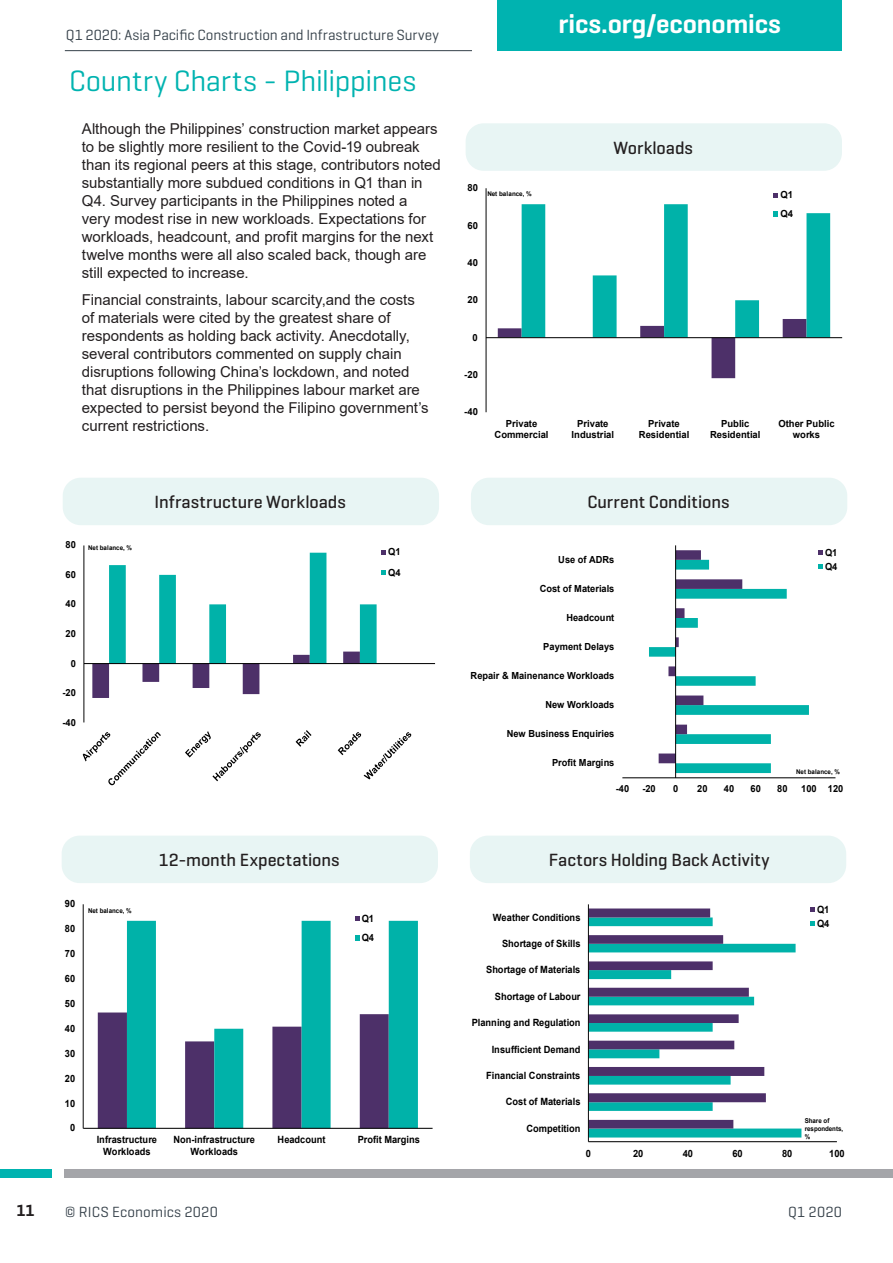
<style>
.page{position:relative;width:893px;height:1263px;background:#fff}
.page>*{position:absolute;margin:0;border:0;box-sizing:border-box;transform-origin:0 0}
.Main_Header{font:30px "Geogrotesque";letter-spacing:-.01em;color:#00b3b0}
.t1{font:600 27px "Geogrotesque";letter-spacing:-.005em;color:#fff}
.Chart_description_te{font:500 18px "Geogrotesque";color:#231f20}
.t2{font:600 16.5px "Geogrotesque";color:#231f20}
.Key_Findings{font:15px/18px "Arial";letter-spacing:-.005em;color:#231f20}
.t3{font:15px "Geogrotesque";letter-spacing:.005em;color:#36414a}
.t4{font:700 10.05px/11.6px "Arial";color:#000;scale:.93 1}
.t5{font:700 9.75px/14.1px "Arial";color:#000;scale:.95 1}
.t6{font:700 9.75px/11.2px "Arial";color:#000;text-align:center}
.t7{font:700 6.6px/7.6px "Arial";letter-spacing:-.005em;color:#000;scale:.93 1}
.t8{font:700 6.45px "Arial";letter-spacing:.005em;color:#000;scale:.95 1}
.t9{font:700 6.45px "Arial";letter-spacing:.005em;color:#000}
</style>
<div class="page">
<div style="left:497px;top:0;width:345px;height:51px;background:#00b3b0"></div>
<hr style="left:65px;top:50px;width:407px;height:1px;background:#36414a">
<div style="left:0;top:1169px;width:51px;height:9px;background:#00b3b0"></div>
<div style="left:64px;top:1169px;width:829px;height:9px;background:#a4a5a9"></div>
<svg style="left:589px;top:943px;width:212px;height:194px"></svg>
<svg style="left:589px;top:908px;width:177px;height:220px"></svg>
<hr style="left:588px;top:1141px;width:249px;height:1px;background:#000">
<hr style="left:588px;top:904px;width:1px;height:238px;background:#000">
<svg style="left:810px;top:907px;width:5px;height:5px"></svg>
<svg style="left:810px;top:921px;width:5px;height:5px"></svg>
<div style="left:470px;top:836px;width:376px;height:47px;background:#e8f5f4;border-radius:18px"></div>
<div style="left:471px;top:478px;width:376px;height:47px;background:#e8f5f4;border-radius:18px"></div>
<svg style="left:649px;top:550px;width:160px;height:223px"></svg>
<hr style="left:622px;top:777px;width:213px;height:1px;background:#000">
<hr style="left:675px;top:545px;width:1px;height:233px;background:#000">
<svg style="left:818px;top:550px;width:5px;height:5px"></svg>
<svg style="left:818px;top:564px;width:5px;height:5px"></svg>
<div style="left:98px;top:1012px;width:29px;height:116px;background:#4d3069"></div>
<svg style="left:127px;top:921px;width:291px;height:207px"></svg>
<hr style="left:83px;top:904px;width:1px;height:224px;background:#000">
<hr style="left:83px;top:1128px;width:350px;height:1px;background:#000">
<svg style="left:355px;top:916px;width:5px;height:5px"></svg>
<svg style="left:355px;top:936px;width:5px;height:5px"></svg>
<div style="left:62px;top:836px;width:376px;height:47px;background:#e8f5f4;border-radius:18px"></div>
<div style="left:63px;top:478px;width:376px;height:47px;background:#e8f5f4;border-radius:18px"></div>
<hr style="left:84px;top:545px;width:1px;height:177px;background:#000">
<hr style="left:84px;top:663px;width:351px;height:1px;background:#000">
<svg style="left:82px;top:732px;width:79px;height:54px"></svg>
<svg style="left:185px;top:731px;width:76px;height:51px"></svg>
<svg style="left:296px;top:730px;width:16px;height:17px"></svg>
<svg style="left:338px;top:732px;width:74px;height:48px"></svg>
<svg style="left:92px;top:550px;width:294px;height:148px"></svg>
<div style="left:466px;top:123px;width:376px;height:48px;background:#e8f5f4;border-radius:18px"></div>
<hr style="left:486px;top:188px;width:1px;height:224px;background:#000">
<hr style="left:486px;top:337px;width:356px;height:1px;background:#000">
<svg style="left:774px;top:193px;width:4px;height:4px"></svg>
<svg style="left:498px;top:204px;width:332px;height:174px"></svg>
<p class="t2" style="left:16px;top:1200px;width:20px">11</p>
<p class="t3" style="left:66px;top:25px;width:374px">Q1 2020: Asia Pacific Construction and Infrastructure Survey</p>
<p class="Main_Header" style="left:69px;top:62px;width:349px">Country Charts - Philippines</p>
<p class="Key_Findings" style="left:82px;top:120px;width:360px">Although the Philippines’ construction market appears to be slightly more resilient to the Covid-19 oubreak than its regional peers at this stage, contributors noted substantially more subdued conditions in Q1 than in Q4. Survey participants in the Philippines noted a<br>very modest rise in new workloads. Expectations for workloads, headcount, and profit margins for the next twelve months were all also scaled back, though are still expected to increase.</p>
<p class="Key_Findings" style="left:82px;top:290px;width:348px">Financial constraints, labour scarcity,and the costs of materials were cited by the greatest share of respondents as holding back activity. Anecdotally, several contributors commented on supply chain disruptions following China’s lockdown, and noted that disruptions in the Philippines labour market are expected to persist beyond the Filipino government’s current restrictions.</p>
<p class="t5" style="left:66px;top:538px;width:12px">80</p>
<p class="t5" style="left:66px;top:567px;width:12px">60</p>
<p class="t5" style="left:66px;top:597px;width:12px">40</p>
<p class="t5" style="left:66px;top:627px;width:12px">20</p>
<p class="t5" style="left:71px;top:656px;width:7px">0</p>
<p class="t5" style="left:62px;top:686px;width:16px">-20</p>
<p class="t5" style="left:62px;top:715px;width:16px">-40</p>
<p class="t8" style="left:88px;top:543px;width:48px">Net balance, %</p>
<p class="Chart_description_te" style="left:155px;top:491px;width:193px">Infrastructure Workloads</p>
<p class="t5" style="left:388px;top:542px;width:15px;line-height:20.5px">Q1<br>Q4</p>
<p class="t4" style="left:65px;top:898px;width:13px">90</p>
<p class="t4" style="left:65px;top:923px;width:13px">80</p>
<p class="t4" style="left:65px;top:948px;width:13px">70</p>
<p class="t4" style="left:65px;top:973px;width:13px">60</p>
<p class="t4" style="left:65px;top:998px;width:13px">50</p>
<p class="t4" style="left:65px;top:1022px;width:13px">40</p>
<p class="t4" style="left:65px;top:1047px;width:13px">30</p>
<p class="t4" style="left:65px;top:1072px;width:13px">20</p>
<p class="t4" style="left:65px;top:1097px;width:13px">10</p>
<p class="t4" style="left:70px;top:1122px;width:7px">0</p>
<p class="t7" style="left:88px;top:907px;width:48px">Net balance, %</p>
<p class="Chart_description_te" style="left:159px;top:849px;width:182px">12-month Expectations</p>
<p class="t4" style="left:362px;top:908px;width:15px;line-height:19.8px">Q1<br>Q4</p>
<p class="t4" style="left:97px;top:1134px;width:66px;text-align:center">Infrastructure<br>Workloads</p>
<p class="t4" style="left:174px;top:1134px;width:89px;text-align:center">Non-infrastructure<br>Workloads</p>
<p class="t4" style="left:278px;top:1134px;width:53px">Headcount</p>
<p class="t4" style="left:358px;top:1134px;width:69px">Profit Margins</p>
<h2 class="t1" style="left:559px;top:7px;width:224px">rics.org/economics</h2>
<p class="Chart_description_te" style="left:613px;top:136px;width:81px">Workloads</p>
<p class="t6" style="left:467px;top:182px;width:12px">80</p>
<p class="t6" style="left:467px;top:220px;width:12px">60</p>
<p class="t9" style="left:487px;top:189px;width:46px">Net balance, %</p>
<p class="t6" style="left:467px;top:257px;width:12px">40</p>
<p class="t6" style="left:467px;top:294px;width:12px">20</p>
<p class="t6" style="left:473px;top:332px;width:7px">0</p>
<p class="t6" style="left:780px;top:185px;width:14px;line-height:18.9px;text-align:left">Q1<br>Q4</p>
<p class="t6" style="left:464px;top:369px;width:15px">-20</p>
<p class="t6" style="left:464px;top:406px;width:15px">-40</p>
<p class="t6" style="left:495px;top:418px;width:56px">Private<br>Commercial</p>
<p class="t6" style="left:572px;top:418px;width:44px">Private<br>Industrial</p>
<p class="t6" style="left:639px;top:418px;width:52px">Private<br>Residential</p>
<p class="t6" style="left:710px;top:418px;width:52px">Public<br>Residential</p>
<p class="t6" style="left:778px;top:418px;width:58px">Other Public works</p>
<p class="Chart_description_te" style="left:587px;top:491px;width:143px">Current Conditions</p>
<p class="t5" style="left:558px;top:552px;width:61px">Use of ADRs</p>
<p class="t5" style="left:825px;top:546px;width:14px">Q1<br>Q4</p>
<p class="t5" style="left:540px;top:582px;width:80px">Cost of Materials</p>
<p class="t5" style="left:566px;top:611px;width:52px">Headcount</p>
<p class="t5" style="left:543px;top:640px;width:76px">Payment Delays</p>
<p class="t5" style="left:471px;top:669px;width:153px">Repair &amp; Mainenance Workloads</p>
<p class="t5" style="left:545px;top:698px;width:74px">New Workloads</p>
<p class="t5" style="left:507px;top:727px;width:115px">New Business Enquiries</p>
<p class="t5" style="left:552px;top:756px;width:67px">Profit Margins</p>
<p class="t8" style="left:796px;top:767px;width:47px">Net balance, %</p>
<p class="t5" style="left:616px;top:782px;width:16px">-40</p>
<p class="t5" style="left:642px;top:782px;width:16px">-20</p>
<p class="t5" style="left:673px;top:782px;width:7px">0</p>
<p class="t5" style="left:697px;top:782px;width:12px">20</p>
<p class="t5" style="left:724px;top:782px;width:12px">40</p>
<p class="t5" style="left:750px;top:782px;width:12px">60</p>
<p class="t5" style="left:777px;top:782px;width:12px">80</p>
<p class="t5" style="left:801px;top:782px;width:46px">100 120</p>
<p class="Chart_description_te" style="left:549px;top:849px;width:222px">Factors Holding Back Activity</p>
<p class="t4" style="left:493px;top:911px;width:96px">Weather Conditions</p>
<p class="t4" style="left:817px;top:902px;width:15px;line-height:14.4px">Q1<br>Q4</p>
<p class="t4" style="left:502px;top:938px;width:86px">Shortage of Skills</p>
<p class="t4" style="left:486px;top:964px;width:103px">Shortage of Materials</p>
<p class="t4" style="left:495px;top:990px;width:94px">Shortage of Labour</p>
<p class="t4" style="left:472px;top:1017px;width:118px">Planning and Regulation</p>
<p class="t4" style="left:492px;top:1043px;width:97px">Insufficient Demand</p>
<p class="t4" style="left:486px;top:1070px;width:103px">Financial Constraints</p>
<p class="t4" style="left:506px;top:1096px;width:82px">Cost of Materials</p>
<p class="t4" style="left:526px;top:1122px;width:60px">Competition</p>
<p class="t7" style="left:805px;top:1117px;width:43px">Share of respondents, %</p>
<p class="t4" style="left:586px;top:1148px;width:7px">0</p>
<p class="t4" style="left:633px;top:1148px;width:13px">20</p>
<p class="t4" style="left:683px;top:1148px;width:13px">40</p>
<p class="t4" style="left:732px;top:1148px;width:13px">60</p>
<p class="t4" style="left:782px;top:1148px;width:13px">80</p>
<p class="t4" style="left:829px;top:1148px;width:18px">100</p>
<p class="t3" style="left:65px;top:1202px;width:154px">© RICS Economics 2020</p>
<p class="t3" style="left:788px;top:1202px;width:55px">Q1 2020</p>
</div>
